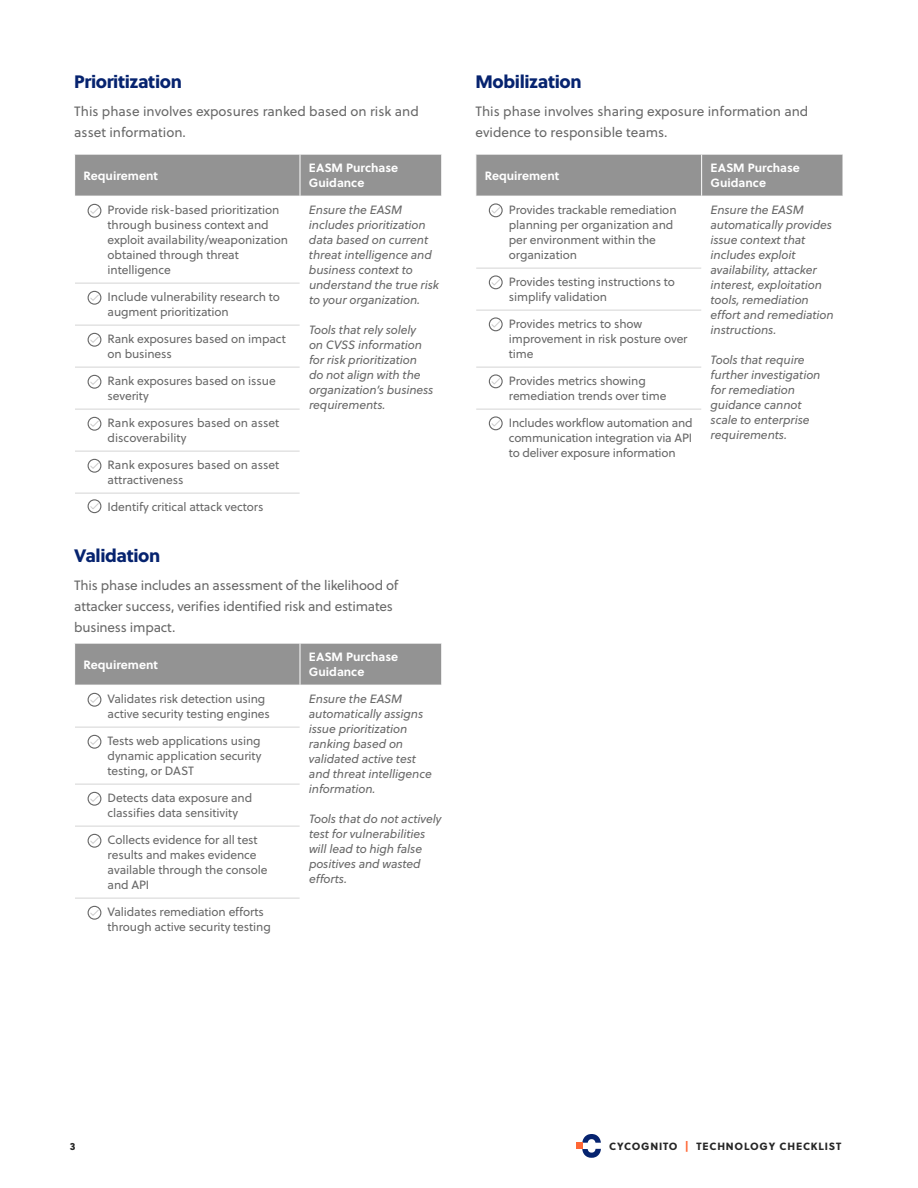
<style>
.page{position:relative;width:918px;height:1188px;background:#fff}
.page>*{position:absolute;margin:0;border:0;box-sizing:border-box;transform-origin:0 0}
.t1{font:18px "Soleil Xb";letter-spacing:-.02em;color:#06236f}
.t2{font:13.5px/21px "Soleil";color:#686868}
.t3{font:12px/15px "Soleil";letter-spacing:-.01em;color:#686868}
.t4{font:italic 12px/15px "Soleil";letter-spacing:-.01em;color:#686868}
.t5{font:700 12px/15px "Soleil";color:#fff}
.t6{font:10.5px "Soleil Xb";letter-spacing:.08em;color:#272727}
.s1{color:#ff6735}
</style>
<div class="page">
<svg style="left:576px;top:1134px;width:25px;height:24px"></svg>
<div style="left:75px;top:155px;width:366px;height:41px;background:#939393"></div>
<svg style="left:75px;top:203px;width:225px;height:311px"></svg>
<hr style="left:300px;top:154px;width:1px;height:42px;background:#fff">
<hr style="left:75px;top:283px;width:225px;height:1px;background:#d4d4d4">
<hr style="left:75px;top:325px;width:225px;height:1px;background:#d4d4d4">
<hr style="left:75px;top:367px;width:225px;height:1px;background:#d4d4d4">
<hr style="left:75px;top:409px;width:225px;height:1px;background:#d4d4d4">
<hr style="left:75px;top:451px;width:225px;height:1px;background:#d4d4d4">
<hr style="left:75px;top:493px;width:225px;height:1px;background:#d4d4d4">
<div style="left:88px;top:204px;width:13px;height:14px;border:1px solid #666;border-radius:50%"></div>
<svg style="left:90px;top:208px;width:9px;height:6px"></svg>
<div style="left:88px;top:291px;width:13px;height:14px;border:1px solid #666;border-radius:50%"></div>
<svg style="left:90px;top:295px;width:9px;height:6px"></svg>
<div style="left:88px;top:333px;width:13px;height:14px;border:1px solid #666;border-radius:50%"></div>
<svg style="left:90px;top:337px;width:9px;height:6px"></svg>
<div style="left:88px;top:375px;width:13px;height:14px;border:1px solid #666;border-radius:50%"></div>
<svg style="left:90px;top:379px;width:9px;height:6px"></svg>
<div style="left:88px;top:417px;width:13px;height:14px;border:1px solid #666;border-radius:50%"></div>
<svg style="left:90px;top:421px;width:9px;height:6px"></svg>
<div style="left:88px;top:459px;width:13px;height:14px;border:1px solid #666;border-radius:50%"></div>
<svg style="left:90px;top:463px;width:9px;height:6px"></svg>
<div style="left:88px;top:499px;width:13px;height:14px;border:1px solid #666;border-radius:50%"></div>
<svg style="left:90px;top:503px;width:9px;height:6px"></svg>
<div style="left:75px;top:644px;width:366px;height:41px;background:#939393"></div>
<svg style="left:75px;top:692px;width:225px;height:226px"></svg>
<hr style="left:300px;top:644px;width:1px;height:41px;background:#fff">
<hr style="left:75px;top:727px;width:225px;height:1px;background:#d4d4d4">
<hr style="left:75px;top:784px;width:225px;height:1px;background:#d4d4d4">
<hr style="left:75px;top:826px;width:225px;height:1px;background:#d4d4d4">
<hr style="left:75px;top:898px;width:225px;height:1px;background:#d4d4d4">
<div style="left:88px;top:693px;width:13px;height:14px;border:1px solid #666;border-radius:50%"></div>
<svg style="left:90px;top:697px;width:9px;height:6px"></svg>
<div style="left:88px;top:735px;width:13px;height:14px;border:1px solid #666;border-radius:50%"></div>
<svg style="left:90px;top:739px;width:9px;height:6px"></svg>
<div style="left:88px;top:792px;width:13px;height:14px;border:1px solid #666;border-radius:50%"></div>
<svg style="left:90px;top:796px;width:9px;height:6px"></svg>
<div style="left:88px;top:834px;width:13px;height:14px;border:1px solid #666;border-radius:50%"></div>
<svg style="left:90px;top:838px;width:9px;height:6px"></svg>
<div style="left:88px;top:906px;width:13px;height:14px;border:1px solid #666;border-radius:50%"></div>
<svg style="left:90px;top:910px;width:9px;height:6px"></svg>
<div style="left:477px;top:155px;width:366px;height:41px;background:#939393"></div>
<svg style="left:477px;top:204px;width:224px;height:227px"></svg>
<hr style="left:701px;top:154px;width:1px;height:42px;background:#fff">
<hr style="left:476px;top:268px;width:225px;height:1px;background:#d4d4d4">
<hr style="left:476px;top:310px;width:225px;height:1px;background:#d4d4d4">
<hr style="left:476px;top:367px;width:225px;height:1px;background:#d4d4d4">
<hr style="left:476px;top:409px;width:225px;height:1px;background:#d4d4d4">
<div style="left:489px;top:203px;width:14px;height:14px;border:1px solid #666;border-radius:50%"></div>
<svg style="left:491px;top:207px;width:9px;height:7px"></svg>
<div style="left:489px;top:275px;width:14px;height:14px;border:1px solid #666;border-radius:50%"></div>
<svg style="left:491px;top:279px;width:9px;height:7px"></svg>
<div style="left:489px;top:317px;width:14px;height:14px;border:1px solid #666;border-radius:50%"></div>
<svg style="left:491px;top:321px;width:9px;height:7px"></svg>
<div style="left:489px;top:374px;width:14px;height:14px;border:1px solid #666;border-radius:50%"></div>
<svg style="left:491px;top:378px;width:9px;height:7px"></svg>
<div style="left:489px;top:416px;width:14px;height:14px;border:1px solid #666;border-radius:50%"></div>
<svg style="left:491px;top:420px;width:9px;height:7px"></svg>
<h1 class="t1" style="left:74px;top:67px;width:109px">Prioritization</h1>
<p class="t2" style="left:74px;top:100px;width:346px">This phase involves exposures ranked based on risk and asset information.</p>
<p class="t5" style="left:84px;top:167px;width:76px">Requirement</p>
<p class="t5" style="left:309px;top:160px;width:91px">EASM Purchase<br>Guidance</p>
<p class="t3" style="left:108px;top:202px;width:182px">Provide risk-based prioritization through business context and exploit availability/weaponization obtained through threat intelligence</p>
<p class="t4" style="left:309px;top:202px;width:132px">Ensure the EASM includes prioritization data based on current threat intelligence and business context to understand the true risk to your organization.</p>
<p class="t4" style="left:309px;top:322px;width:126px">Tools that rely solely<br>on CVSS information for risk prioritization do not align with the organization’s business requirements.</p>
<p class="t3" style="left:108px;top:289px;width:174px">Include vulnerability research to augment prioritization</p>
<p class="t3" style="left:108px;top:331px;width:180px">Rank exposures based on impact on business</p>
<p class="t3" style="left:108px;top:373px;width:170px">Rank exposures based on issue severity</p>
<p class="t3" style="left:108px;top:415px;width:173px">Rank exposures based on asset discoverability</p>
<p class="t3" style="left:108px;top:457px;width:173px">Rank exposures based on asset attractiveness</p>
<p class="t3" style="left:108px;top:499px;width:157px">Identify critical attack vectors</p>
<h1 class="t1" style="left:74px;top:541px;width:88px">Validation</h1>
<p class="t2" style="left:74px;top:574px;width:326px">This phase includes an assessment of the likelihood of attacker success, verifies identified risk and estimates business impact.</p>
<p class="t5" style="left:84px;top:656px;width:76px">Requirement</p>
<p class="t5" style="left:309px;top:649px;width:91px">EASM Purchase<br>Guidance</p>
<p class="t3" style="left:108px;top:691px;width:164px">Validates risk detection using active security testing engines</p>
<p class="t4" style="left:309px;top:691px;width:124px">Ensure the EASM automatically assigns issue prioritization ranking based on validated active test and threat intelligence information.</p>
<p class="t4" style="left:309px;top:811px;width:134px">Tools that do not actively test for vulnerabilities will lead to high false positives and wasted efforts.</p>
<p class="t3" style="left:108px;top:733px;width:155px;text-align:justify">Tests web applications using dynamic application security testing, or DAST</p>
<p class="t3" style="left:108px;top:790px;width:146px">Detects data exposure and classifies data sensitivity</p>
<p class="t3" style="left:108px;top:832px;width:162px">Collects evidence for all test results and makes evidence available through the console and API</p>
<p class="t3" style="left:108px;top:904px;width:165px">Validates remediation efforts through active security testing</p>
<h1 class="t1" style="left:476px;top:67px;width:108px">Mobilization</h1>
<p class="t2" style="left:476px;top:100px;width:334px">This phase involves sharing exposure information and evidence to responsible teams.</p>
<p class="t5" style="left:485px;top:167px;width:76px">Requirement</p>
<p class="t5" style="left:711px;top:160px;width:91px">EASM Purchase<br>Guidance</p>
<p class="t3" style="left:509px;top:202px;width:169px">Provides trackable remediation planning per organization and per environment within the organization</p>
<p class="t4" style="left:711px;top:202px;width:125px">Ensure the EASM automatically provides issue context that includes exploit availability, attacker interest, exploitation tools, remediation effort and remediation instructions.</p>
<p class="t4" style="left:711px;top:352px;width:111px">Tools that require further investigation for remediation guidance cannot scale to enterprise requirements.</p>
<p class="t3" style="left:509px;top:274px;width:168px">Provides testing instructions to simplify validation</p>
<p class="t3" style="left:509px;top:316px;width:180px">Provides metrics to show improvement in risk posture over time</p>
<p class="t3" style="left:509px;top:373px;width:159px">Provides metrics showing remediation trends over time</p>
<p class="t3" style="left:509px;top:415px;width:185px;text-align:justify">Includes workflow automation and communication integration via API to deliver exposure information</p>
<p class="t6" style="left:70px;top:1138px;width:7px">3</p>
<p class="t6" style="left:609px;top:1138px;width:234px">CYCOGNITO <span class="s1">|</span> TECHNOLOGY CHECKLIST</p>
</div>
